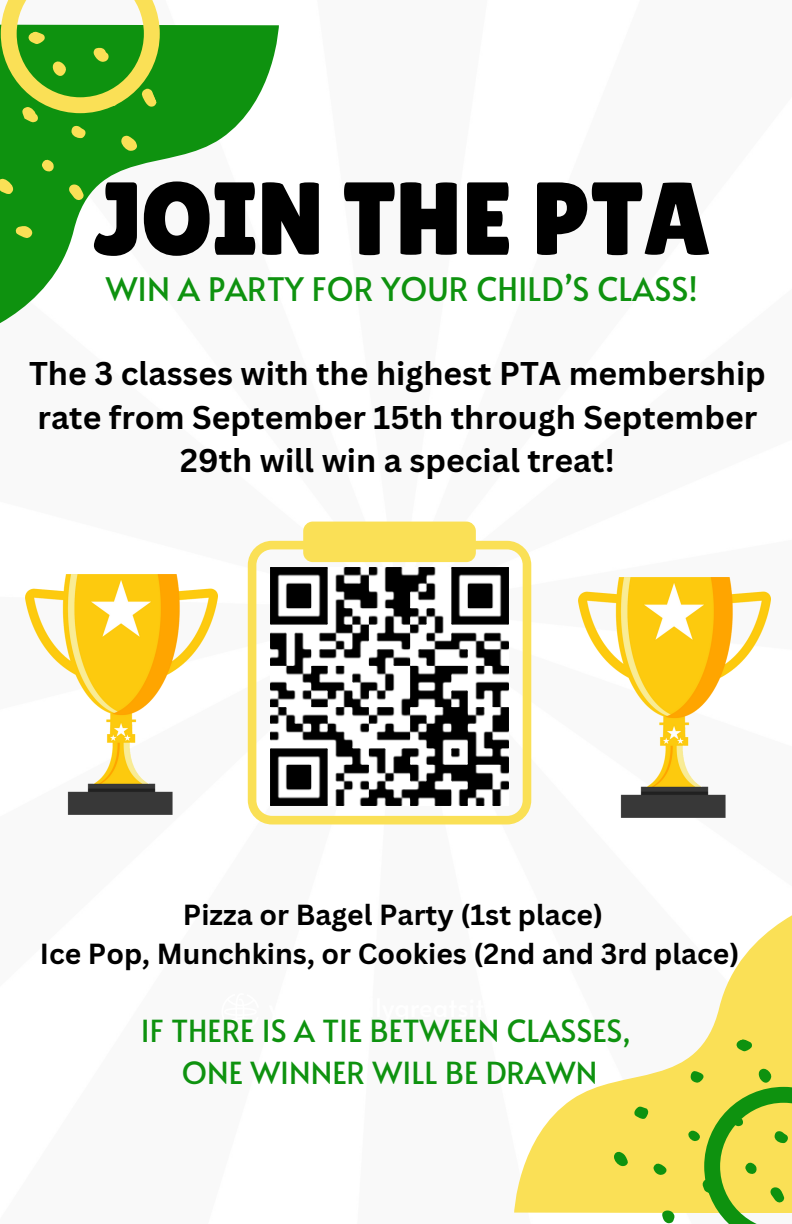
<style>
.page{position:relative;width:792px;height:1224px;background:#fff}
.page>*{position:absolute;margin:0;border:0;box-sizing:border-box;transform-origin:0 0}
.t1{font:103.4px "Lilita One";color:#000}
.t2{font:32.4px "Alata";color:#0e920f}
.t3{font:700 32px/43.6px "Canva Sans";color:#000;text-align:center}
.t4{font:30.4px "Alata";color:#0e920f}
.t5{font:700 28.2px "Canva Sans";color:#000}
</style>
<div class="page">
<svg style="left:248px;top:541px;width:283px;height:283px"></svg>
<div style="left:303px;top:522px;width:173px;height:40px;background:#fae056;border-radius:10px"></div>
<svg style="left:0;top:25px;width:279px;height:299px"></svg>
<svg style="left:0;top:24px;width:186px;height:246px;fill:#0e920f"></svg>
<svg style="left:1px;top:0;width:159px;height:113px"></svg>
<svg style="left:514px;top:915px;width:278px;height:298px"></svg>
<svg style="left:590px;top:1012px;width:202px;height:212px;fill:#fae056"></svg>
<svg style="left:704px;top:1087px;width:88px;height:137px;background:#b7cb4b"></svg>
<img style="left:25px;top:575px;width:192px;height:240px">
<img style="left:578px;top:577px;width:192px;height:240px">
<img style="left:270px;top:567px;width:239px;height:239px">
<p class="t1" style="left:93px;top:159px;width:619px">JOIN THE PTA</p>
<p class="t2" style="left:106px;top:266px;width:594px">WIN A PARTY FOR YOUR CHILD’S CLASS!</p>
<p class="t3" style="left:29px;top:351px;width:738px">The 3 classes with the highest PTA membership rate from September 15th through September<br>29th will win a special treat!</p>
<p class="t5" style="left:183px;top:895px;width:422px">Pizza or Bagel Party (1st place)</p>
<p class="t5" style="left:40px;top:934px;width:701px">Ice Pop, Munchkins, or Cookies (2nd and 3rd place)</p>
<p class="t4" style="left:141px;top:1008px;width:492px">IF THERE IS A TIE BETWEEN CLASSES,</p>
<p class="t4" style="left:182px;top:1051px;width:417px">ONE WINNER WILL BE DRAWN</p>
</div>
